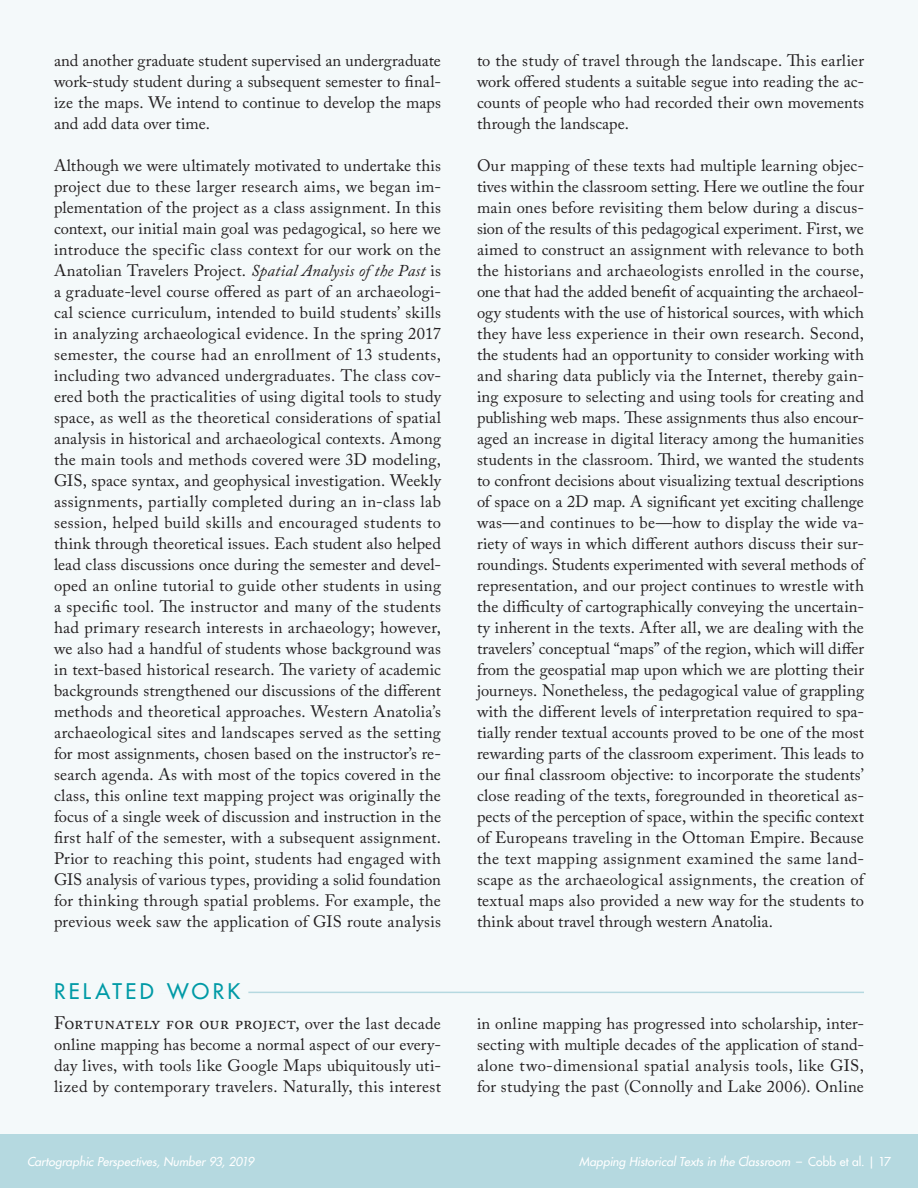
<style>
.page{position:relative;width:918px;height:1188px;background:#fff}
.page>*{position:absolute;margin:0;border:0;box-sizing:border-box;transform-origin:0 0}
.Greater_Header{font:500 21px "Futura Std";letter-spacing:.16em;color:#009aa6}
.Main_Body_Text{font:18px "Adobe Caslon Pro";letter-spacing:.01em;color:#231f20}
.Main_Body_Text-2{font:16.5px/21px "Adobe Caslon Pro";letter-spacing:.005em;color:#231f20;text-align:justify}
.t1{font:italic 500 12px "Futura Std";color:#fff}
.s1{font-style:italic}
.s2{font-size:16.5px}
.s3{font-style:normal}
</style>
<div class="page">
<div style="left:0;top:1134px;width:918px;height:54px;background:#b5d9e0"></div>
<div style="left:0;top:0;width:918px;height:1134px;background:#f4f9fa"></div>
<hr style="left:54px;top:992px;width:810px;height:1px;background:#b5d9e0">
<hr style="left:54px;top:991px;width:194px;height:3px;background:#f4f9fa">
<p class="Main_Body_Text-2" style="left:54px;top:50px;width:389px">and another graduate student supervised an undergraduate work-study student during a subsequent semester to final&shy;ize the maps. We intend to continue to develop the maps and add data over time.</p>
<p class="Main_Body_Text-2" style="left:54px;top:155px;width:389px">Although we were ultimately motivated to undertake this project due to these larger research aims, we began im&shy;plementation of the project as a class assignment. In this context, our initial main goal was pedagogical, so here we introduce the specific class context for our work on the Anatolian Travelers Project. <span class="s1">Spatial Analysis of the Past</span> is a graduate-level course offered as part of an archaeologi&shy;cal science curriculum, intended to build students’ skills in analyzing archaeological evidence. In the spring 2017 semester, the course had an enrollment of 13 students, including two advanced undergraduates. The class cov&shy;ered both the practicalities of using digital tools to study space, as well as the theoretical considerations of spatial analysis in historical and archaeological contexts. Among the main tools and methods covered were 3D modeling, GIS, space syntax, and geophysical investigation. Weekly assignments, partially completed during an in-class lab session, helped build skills and encouraged students to think through theoretical issues. Each student also helped lead class discussions once during the semester and devel&shy;oped an online tutorial to guide other students in using a specific tool. The instructor and many of the students had primary research interests in archaeology; however, we also had a handful of students whose background was in text-based historical research. The variety of academic backgrounds strengthened our discussions of the different methods and theoretical approaches. Western Anatolia’s archaeological sites and landscapes served as the setting for most assignments, chosen based on the instructor’s re&shy;search agenda. As with most of the topics covered in the class, this online text mapping project was originally the focus of a single week of discussion and instruction in the first half of the semester, with a subsequent assignment.<br>Prior to reaching this point, students had engaged with GIS analysis of various types, providing a solid foundation for thinking through spatial problems. For example, the previous week saw the application of GIS route analysis</p>
<p class="Greater_Header" style="left:54px;top:978px;width:188px">RELATED WORK</p>
<p class="Main_Body_Text" style="left:54px;top:1012px;width:388px">Fortunately for our project<span class="s2">, over the last decade</span></p>
<p class="Main_Body_Text-2" style="left:54px;top:1034px;width:389px">online mapping has become a normal aspect of our every&shy;day lives, with tools like Google Maps ubiquitously uti&shy;lized by contemporary travelers. Naturally, this interest</p>
<p class="Main_Body_Text-2" style="left:477px;top:50px;width:389px">to the study of travel through the landscape. This earlier work offered students a suitable segue into reading the ac&shy;counts of people who had recorded their own movements through the landscape.</p>
<p class="Main_Body_Text-2" style="left:477px;top:155px;width:390px;text-align:left">Our mapping of these texts had multiple learning objec&shy;tives within the classroom setting. Here we outline the four main ones before revisiting them below during a discus&shy;sion of the results of this pedagogical experiment. First, we aimed to construct an assignment with relevance to both the historians and archaeologists enrolled in the course, one that had the added benefit of acquainting the archaeol&shy;ogy students with the use of historical sources, with which they have less experience in their own research. Second, the students had an opportunity to consider working with and sharing data publicly via the Internet, thereby gain&shy;ing exposure to selecting and using tools for creating and publishing web maps. These assignments thus also encour&shy;aged an increase in digital literacy among the humanities students in the classroom. Third, we wanted the students to confront decisions about visualizing textual descriptions of space on a 2D map. A significant yet exciting challenge was—and continues to be—how to display the wide va&shy;riety of ways in which different authors discuss their sur&shy;roundings. Students experimented with several methods of representation, and our project continues to wrestle with the difficulty of cartographically conveying the uncertain&shy;ty inherent in the texts. After all, we are dealing with the travelers’ conceptual “maps” of the region, which will differ from the geospatial map upon which we are plotting their journeys. Nonetheless, the pedagogical value of grappling with the different levels of interpretation required to spa&shy;tially render textual accounts proved to be one of the most rewarding parts of the classroom experiment. This leads to our final classroom objective: to incorporate the students’ close reading of the texts, foregrounded in theoretical as&shy;pects of the perception of space, within the specific context of Europeans traveling in the Ottoman Empire. Because the text mapping assignment examined the same land&shy;scape as the archaeological assignments, the creation of textual maps also provided a new way for the students to think about travel through western Anatolia.</p>
<p class="Main_Body_Text-2" style="left:477px;top:1013px;width:389px">in online mapping has progressed into scholarship, inter&shy;secting with multiple decades of the application of stand&shy;alone two-dimensional spatial analysis tools, like GIS, for studying the past (Connolly and Lake 2006). Online</p>
<p class="t1" style="left:27px;top:1154px;width:229px">Cartographic Perspectives, Number 93, 2019</p>
<p class="t1" style="left:579px;top:1154px;width:313px">Mapping Historical Texts in the Classroom <span class="s3">– Cobb et al. | 17</span></p>
</div>
